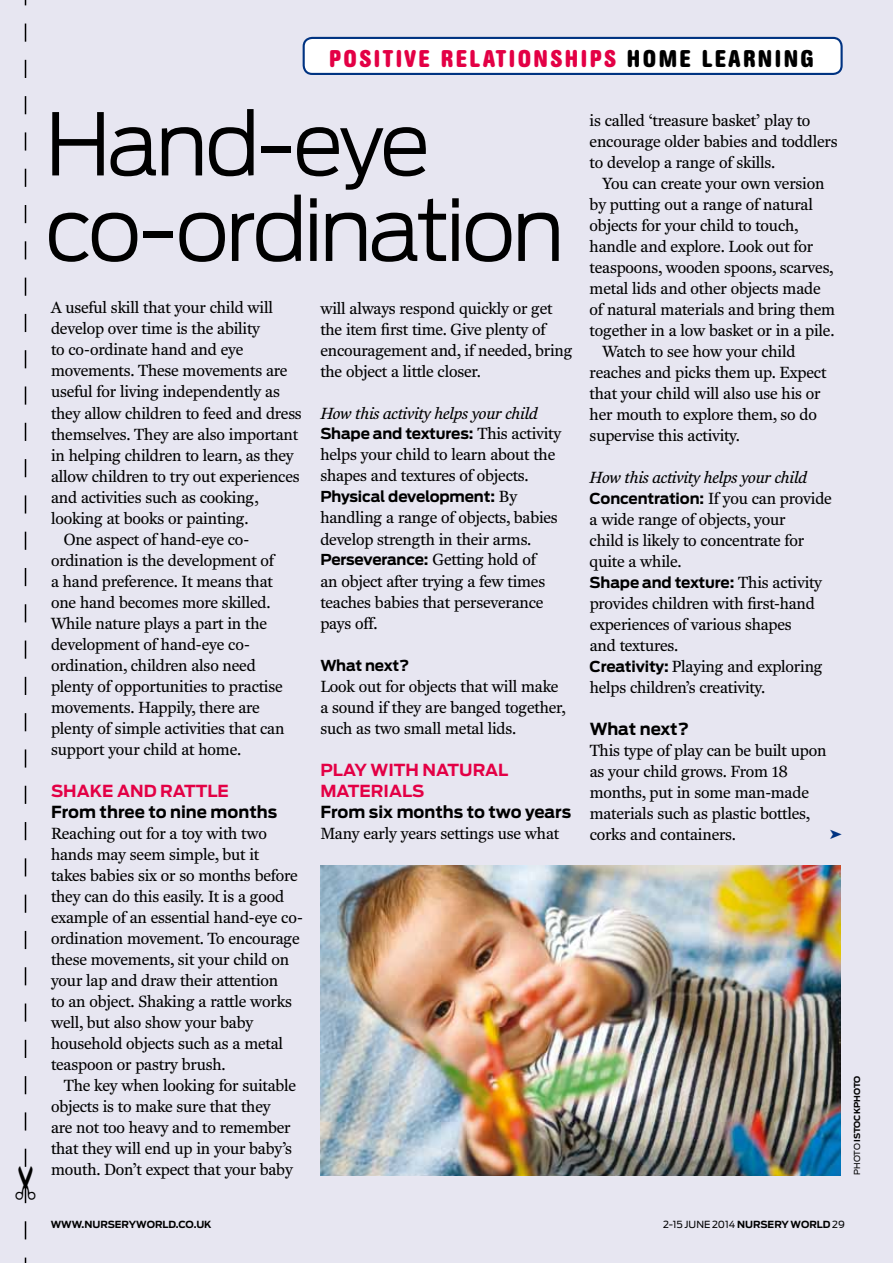
<style>
.page{position:relative;width:893px;height:1263px;background:#e7e6f1}
.page>*{position:absolute;margin:0;border:0;box-sizing:border-box;transform-origin:0 0}
.t1{font:300 85.5px/85.5px "Antenna";letter-spacing:-.05em;color:#000}
.t2{font:700 condensed 24px "AG Book Rounded BQ";letter-spacing:.1em;color:#e30045}
.t3{font:700 condensed 24px "AG Book Rounded BQ";color:#000}
.t4{font:16.5px/21px "Fenway";letter-spacing:-.01em;color:#000}
.t5{font:700 16.5px "Antenna";color:#000}
.t6{font:700 16.5px/21px "Antenna";color:#e30045}
.t7{font:italic 16.5px "Fenway";letter-spacing:-.01em;color:#000}
.t8{font:700 15px "Antenna";letter-spacing:-.01em;color:#000}
.t9{font:9.75px "Antenna";color:#000}
.t10{font:700 9.75px "Antenna";color:#000}
.t11{font:700 8.25px "Antenna";color:#000}
.s1{color:#000}
.s2{font-style:italic}
.s3{font-family:"Antenna";font-weight:700;font-size:15px}
.s4{font-family:"Fenway";font-weight:400;font-size:16.5px}
.s5{font-weight:400}
.s6{font-weight:700}
</style>
<div class="page">
<div style="left:304px;top:38px;width:538px;height:36px;background:#fff;border-radius:9px"></div>
<div style="left:303px;top:37px;width:540px;height:38px;border:2px solid #003382;border-radius:9px"></div>
<img style="left:320px;top:865px;width:520px;height:310px">
<svg style="left:24px;top:0;width:3px;height:1263px"></svg>
<h2 class="t2" style="left:329px;top:44px;width:388px">POSITIVE RELATIONSHIPS <span class="s1">HOME LEARNIN</span></h2>
<h2 class="t3" style="left:801px;top:44px;width:15px">G</h2>
<h1 class="t1" style="left:45px;top:102px;width:522px">Hand-eye co-ordination</h1>
<p class="t4" style="left:590px;top:109px;width:249px">is called ‘treasure basket’ play to encourage older babies and toddlers to develop a range of skills.</p>
<p class="t4" style="left:602px;top:172px;width:224px">You can create your own version</p>
<p class="t4" style="left:590px;top:193px;width:225px">by putting out a range of natural</p>
<p class="t4" style="left:590px;top:214px;width:210px">objects for your child to touch,</p>
<p class="t4" style="left:590px;top:235px;width:225px">handle and explore. Look out for</p>
<p class="t4" style="left:590px;top:256px;width:245px">teaspoons, wooden spoons, scarves,</p>
<p class="t4" style="left:590px;top:277px;width:232px">metal lids and other objects made</p>
<p class="t4" style="left:590px;top:298px;width:247px">of natural materials and bring them</p>
<p class="t4" style="left:590px;top:319px;width:246px">together in a low basket or in a pile.</p>
<p class="t4" style="left:602px;top:340px;width:195px">Watch to see how your child</p>
<p class="t4" style="left:590px;top:361px;width:238px">reaches and picks them up. Expect</p>
<p class="t4" style="left:590px;top:382px;width:232px">that your child will also use his or</p>
<p class="t4" style="left:590px;top:403px;width:229px">her mouth to explore them, so do</p>
<p class="t4" style="left:590px;top:424px;width:151px">supervise this activity.</p>
<p class="t4" style="left:590px;top:466px;width:244px"><span class="s2">How this activity helps your child<br></span><span class="s3">Concentration:</span> If you can provide a wide range of objects, your<br>child is likely to concentrate for quite a while.</p>
<p class="t8" style="left:590px;top:573px;width:234px">Shape and texture: <span class="s4">This activity</span></p>
<p class="t4" style="left:590px;top:592px;width:235px">provides children with first-hand experiences of various shapes<br>and textures.<br><span class="s3">Creativity:</span> Playing and exploring helps children’s creativity.</p>
<p class="t5" style="left:590px;top:719px;width:101px">What next?</p>
<p class="t4" style="left:590px;top:739px;width:238px">This type of play can be built upon as your child grows. From 18 months, put in some man-made materials such as plastic bottles, corks and containers.</p>
<p class="t4" style="left:51px;top:297px;width:223px">A useful skill that your child will</p>
<p class="t4" style="left:51px;top:318px;width:210px">develop over time is the ability</p>
<p class="t4" style="left:51px;top:339px;width:194px">to co-ordinate hand and eye</p>
<p class="t4" style="left:51px;top:360px;width:238px">movements. These movements are</p>
<p class="t4" style="left:51px;top:381px;width:230px">useful for living independently as</p>
<p class="t4" style="left:51px;top:402px;width:252px">they allow children to feed and dress</p>
<p class="t4" style="left:51px;top:423px;width:249px">themselves. They are also important</p>
<p class="t4" style="left:51px;top:444px;width:244px">in helping children to learn, as they</p>
<p class="t4" style="left:51px;top:465px;width:250px">allow children to try out experiences</p>
<p class="t4" style="left:51px;top:486px;width:209px">and activities such as cooking,</p>
<p class="t4" style="left:51px;top:507px;width:199px">looking at books or painting.</p>
<p class="t4" style="left:64px;top:528px;width:187px">One aspect of hand-eye co-</p>
<p class="t4" style="left:51px;top:549px;width:225px">ordination is the development of</p>
<p class="t4" style="left:51px;top:570px;width:223px">a hand preference. It means that</p>
<p class="t4" style="left:51px;top:591px;width:221px">one hand becomes more skilled.</p>
<p class="t4" style="left:51px;top:612px;width:218px">While nature plays a part in the</p>
<p class="t4" style="left:51px;top:633px;width:200px">development of hand-eye co-</p>
<p class="t4" style="left:51px;top:654px;width:206px">ordination, children also need</p>
<p class="t4" style="left:51px;top:675px;width:233px">plenty of opportunities to practise</p>
<p class="t4" style="left:51px;top:696px;width:210px">movements. Happily, there are</p>
<p class="t4" style="left:51px;top:717px;width:235px">plenty of simple activities that can</p>
<p class="t4" style="left:51px;top:738px;width:191px">support your child at home.</p>
<p class="t6" style="left:51px;top:780px;width:168px">SHAKE AND RATTLE</p>
<p class="t5" style="left:51px;top:802px;width:228px">From three to nine months</p>
<p class="t4" style="left:51px;top:822px;width:253px">Reaching out for a toy with two hands may seem simple, but it<br>takes babies six or so months before they can do this easily. It is a good example of an essential hand-eye co&shy;ordination movement. To encourage these movements, sit your child on your lap and draw their attention<br>to an object. Shaking a rattle works well, but also show your baby household objects such as a metal teaspoon or pastry brush.</p>
<p class="t4" style="left:51px;top:1074px;width:247px;text-indent:13px">The key when looking for suitable objects is to make sure that they<br>are not too heavy and to remember that they will end up in your baby’s mouth. Don’t expect that your baby</p>
<p class="t4" style="left:320px;top:297px;width:254px">will always respond quickly or get the item first time. Give plenty of encouragement and, if needed, bring the object a little closer.</p>
<p class="t7" style="left:320px;top:403px;width:219px">How this activity helps your child</p>
<p class="t8" style="left:320px;top:425px;width:242px">Shape and textures: <span class="s4">This activity</span></p>
<p class="t4" style="left:320px;top:444px;width:236px">helps your child to learn about the shapes and textures of objects.</p>
<p class="t8" style="left:320px;top:488px;width:198px">Physical development: <span class="s4">By</span></p>
<p class="t4" style="left:320px;top:507px;width:239px">handling a range of objects, babies develop strength in their arms.</p>
<p class="t8" style="left:320px;top:551px;width:217px">Perseverance: <span class="s4">Getting hold of</span></p>
<p class="t4" style="left:320px;top:570px;width:226px;text-align:justify">an object after trying a few times teaches babies that perseverance pays off.</p>
<p class="t8" style="left:320px;top:656px;width:90px">What next?</p>
<p class="t4" style="left:320px;top:675px;width:247px">Look out for objects that will make a sound if they are banged together, such as two small metal lids.</p>
<p class="t6" style="left:320px;top:759px;width:188px">PLAY WITH NATURAL<br>MATER IALS</p>
<p class="t5" style="left:320px;top:802px;width:252px">From six months to two years</p>
<p class="t4" style="left:320px;top:822px;width:240px">Many early years settings use what</p>
<p class="t11" style="left:852px;top:1174px;width:100px;rotate:-90deg"><span class="s5">PHOTO</span> i Stockphoto</p>
<p class="t10" style="left:51px;top:1218px;width:162px">www.nurs eryworld.co.uk</p>
<p class="t9" style="left:663px;top:1218px;width:183px">2-15 JUNE 2014 <span class="s6">nursery world</span> 29</p>
</div>
